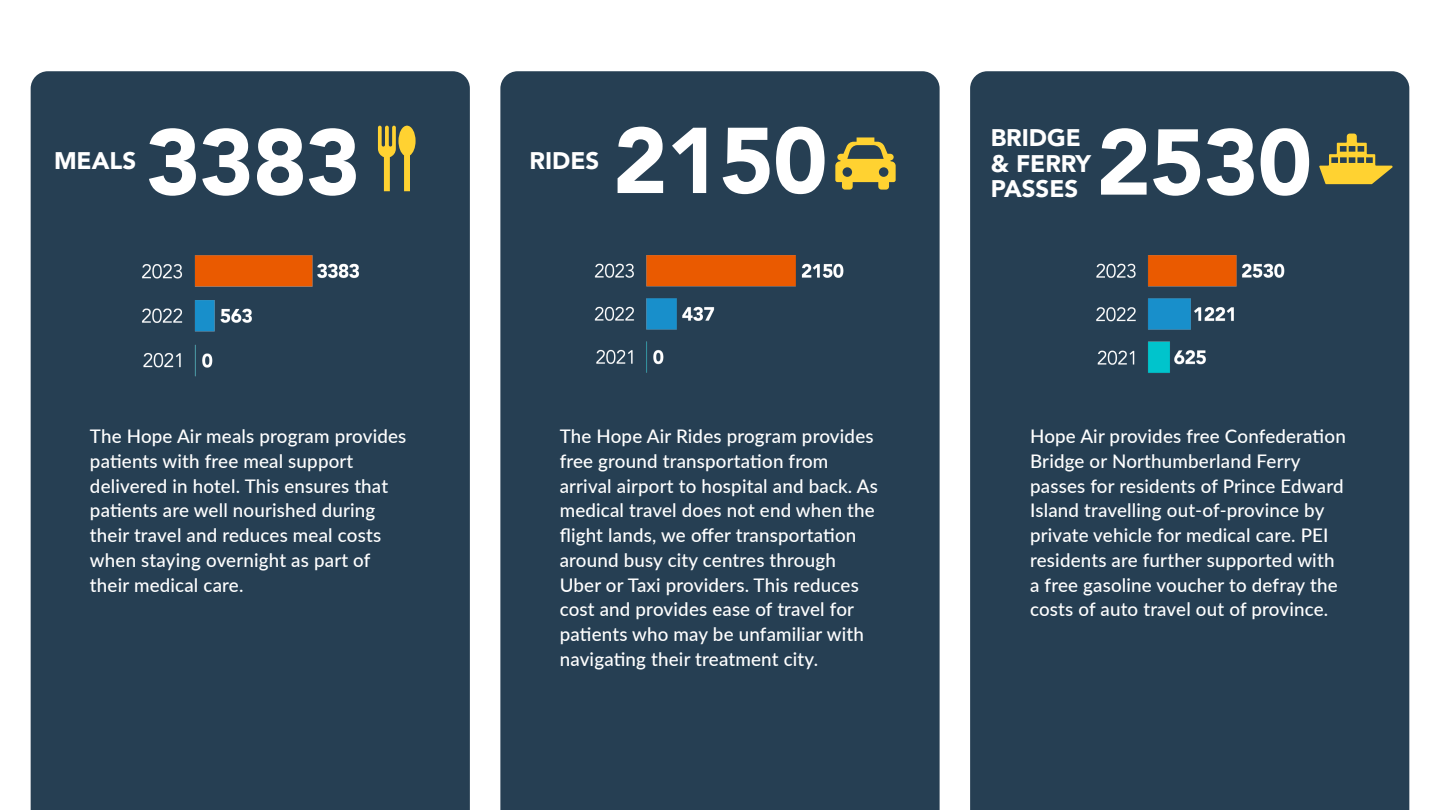
<style>
.page{position:relative;width:1440px;height:810px;background:#fff}
.page>*{position:absolute;margin:0;border:0;box-sizing:border-box;transform-origin:0 0}
.Header-3{font:900 92.25px "Avenir";letter-spacing:-.015em;color:#fff}
.Header-2{font:900 24px/25.5px "Avenir";color:#fff}
.Lato_Black_white_text_-2{font:500 18.75px/24.8px "Lato";letter-spacing:.01em;color:#fff}
</style>
<div class="page">
<div style="left:31px;top:71px;width:439px;height:739px;background:#263f53"></div>
<img style="left:138px;top:253px;width:224px;height:123px">
<svg style="left:378px;top:126px;width:38px;height:65px;background:#908742"></svg>
<div style="left:500px;top:71px;width:440px;height:739px;background:#263f53"></div>
<img style="left:592px;top:254px;width:255px;height:122px">
<svg style="left:835px;top:137px;width:61px;height:53px;background:#9d8f40"></svg>
<div style="left:970px;top:71px;width:439px;height:739px;background:#263f53"></div>
<img style="left:1095px;top:253px;width:189px;height:123px">
<svg style="left:1319px;top:134px;width:74px;height:50px;background:#8e8542"></svg>
<p class="Header-2" style="left:54px;top:148px;width:84px">MEALS</p>
<p class="Header-3" style="left:146px;top:83px;width:216px">3383</p>
<p class="Lato_Black_white_text_-2" style="left:90px;top:423px;width:318px">The Hope Air meals program provides patients with free meal support delivered in hotel. This ensures that patients are well nourished during their travel and reduces meal costs when staying overnight as part of their medical care.</p>
<p class="Header-2" style="left:530px;top:148px;width:71px">RIDES</p>
<p class="Header-3" style="left:613px;top:82px;width:216px">2150</p>
<p class="Lato_Black_white_text_-2" style="left:560px;top:423px;width:320px">The Hope Air Rides program provides free ground transportation from arrival airport to hospital and back. As medical travel does not end when the flight lands, we offer transportation around busy city centres through Uber or Taxi providers. This reduces cost and provides ease of travel for patients who may be unfamiliar with navigating their treatment city.</p>
<p class="Header-2" style="left:991px;top:125px;width:102px">BRIDGE &amp; FERRY<br>PASSES</p>
<p class="Header-3" style="left:1096px;top:83px;width:217px">2530</p>
<p class="Lato_Black_white_text_-2" style="left:1030px;top:423px;width:317px">Hope Air provides free Confederation Bridge or Northumberland Ferry passes for residents of Prince Edward Island travelling out-of-province by private vehicle for medical care. PEI residents are further supported with a free gasoline voucher to defray the costs of auto travel out of province.</p>
</div>
